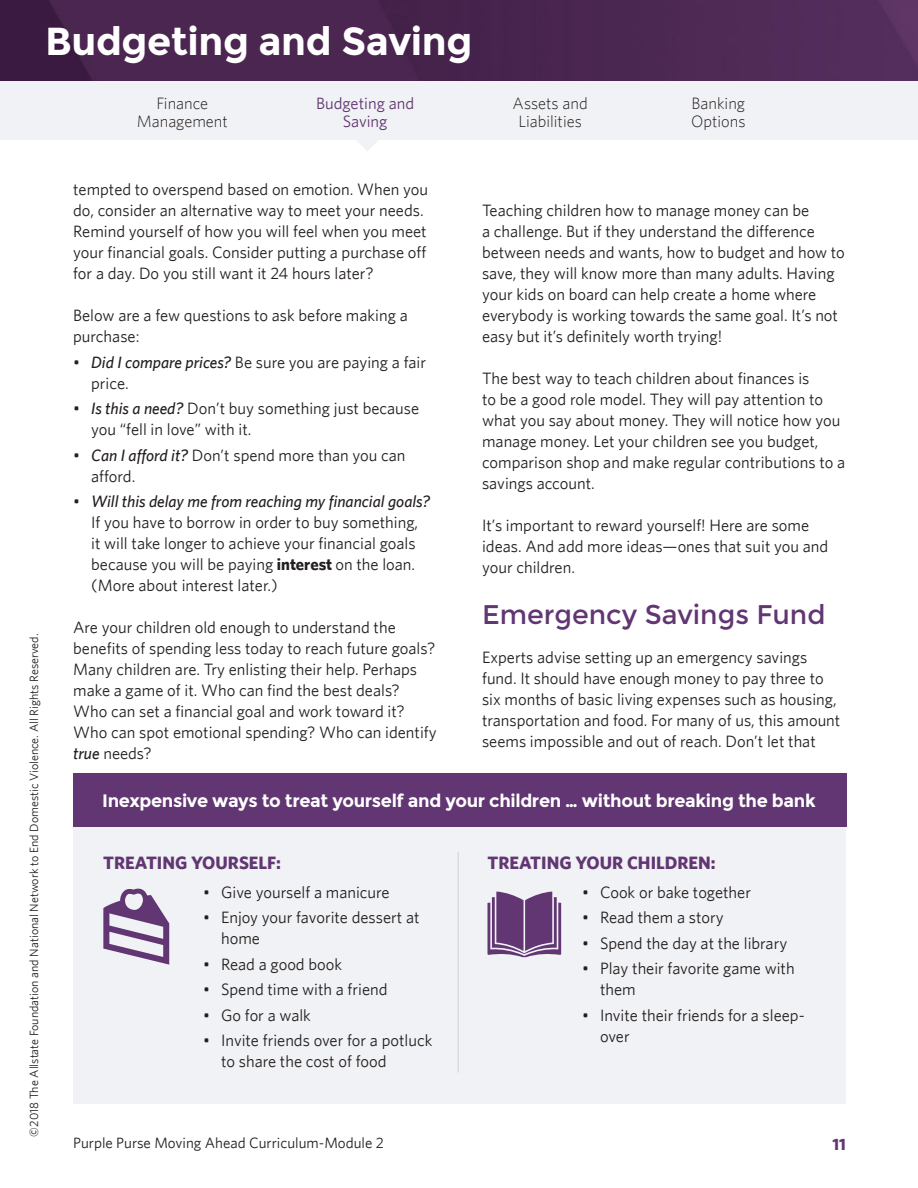
<style>
.page{position:relative;width:918px;height:1188px;background:#fff}
.page>*{position:absolute;margin:0;border:0;box-sizing:border-box;transform-origin:0 0}
.t1{font:700 39px "Montserrat";letter-spacing:-.01em;color:#fff}
.t2{font:27px "Montserrat";color:#613672}
.t3{font:700 18px "Montserrat";letter-spacing:-.02em;color:#fff}
.t4{font:700 18px "Whitney";color:#613672}
.t5{font:16.5px/21px "Whitney";color:#241f1f}
.t6{font:300 16.5px/18px "Whitney";color:#241f1f;text-align:center}
.t7{font:16.5px/18px "Whitney";color:#613672;text-align:center}
.t8{font:700 16.5px "Whitney";color:#613672}
.t9{font:15px "Whitney";color:#241f1f}
.t10{font:12px "Whitney";color:#241f1f}
.s1{font-weight:500;font-style:italic}
.s2{font-weight:700}
</style>
<div class="page">
<img style="left:0;top:0;width:918px;height:81px">
<div style="left:73px;top:826px;width:773px;height:278px;background:#f1f2f5"></div>
<hr style="left:458px;top:852px;width:1px;height:220px;background:#dddade">
<div style="left:73px;top:773px;width:773px;height:54px;background:#613672"></div>
<svg style="left:488px;top:892px;width:73px;height:65px"></svg>
<svg style="left:103px;top:889px;width:66px;height:76px"></svg>
<div style="left:0;top:81px;width:918px;height:59px;background:#f1f2f5"></div>
<svg style="left:357px;top:140px;width:21px;height:11px"></svg>
<h1 class="t1" style="left:45px;top:18px;width:429px">Budgeting and Saving</h1>
<p class="t6" style="left:137px;top:94px;width:93px">Finance<br>Management</p>
<p class="t7" style="left:316px;top:94px;width:100px">Budgeting and<br>Saving</p>
<p class="t6" style="left:513px;top:94px;width:77px">Assets and<br>Liabilities</p>
<p class="t6" style="left:691px;top:94px;width:56px;text-align:left">Banking<br>Options</p>
<p class="t10" style="left:27px;top:1137px;width:504px;rotate:-90deg">©2018 The Allstate Foundation and National Network to End Domestic Violence. All Rights Reserved.</p>
<p class="t5" style="left:73px;top:179px;width:356px">tempted to overspend based on emotion. When you do, consider an alternative way to meet your needs.<br>Remind yourself of how you will feel when you meet your financial goals. Consider putting a purchase off for a day. Do you still want it 24 hours later?</p>
<p class="t5" style="left:73px;top:305px;width:336px">Below are a few questions to ask before making a purchase:</p>
<p class="t5" style="left:91px;top:351px;width:336px;text-indent:-18px">• <span class="s1">Did I compare prices?</span> Be sure you are paying a fair price.</p>
<p class="t5" style="left:91px;top:398px;width:330px;text-indent:-18px">• <span class="s1">Is this a need?</span> Don’t buy something just because you “fell in love” with it.</p>
<p class="t5" style="left:91px;top:444px;width:316px;text-indent:-18px">• <span class="s1">Can I afford it?</span> Don’t spend more than you can afford.</p>
<p class="t5" style="left:91px;top:491px;width:340px;text-indent:-18px">• <span class="s1">Will this delay me from reaching my financial goals?<br></span>If you have to borrow in order to buy something, it will take longer to achieve your financial goals because you will be paying <span class="s2">interest</span> on the loan. (More about interest later.)</p>
<p class="t5" style="left:73px;top:617px;width:365px">Are your children old enough to understand the benefits of spending less today to reach future goals?<br>Many children are. Try enlisting their help. Perhaps make a game of it. Who can find the best deals?<br>Who can set a financial goal and work toward it?<br>Who can spot emotional spending? Who can identify <span class="s1">true</span> needs?</p>
<p class="t5" style="left:482px;top:200px;width:364px">Teaching children how to manage money can be<br>a challenge. But if they understand the difference between needs and wants, how to budget and how to save, they will know more than many adults. Having your kids on board can help create a home where everybody is working towards the same goal. It’s not easy but it’s definitely worth trying!</p>
<p class="t5" style="left:482px;top:368px;width:365px">The best way to teach children about finances is<br>to be a good role model. They will pay attention to what you say about money. They will notice how you manage money. Let your children see you budget, comparison shop and make regular contributions to a savings account.</p>
<p class="t5" style="left:482px;top:515px;width:348px">It’s important to reward yourself! Here are some ideas. And add more ideas—ones that suit you and your children.</p>
<h2 class="t2" style="left:482px;top:599px;width:345px">Emergency Savings Fund</h2>
<p class="t5" style="left:482px;top:647px;width:360px">Experts advise setting up an emergency savings fund. It should have enough money to pay three to six months of basic living expenses such as housing, transportation and food. For many of us, this amount seems impossible and out of reach. Don’t let that</p>
<p class="t3" style="left:102px;top:790px;width:715px">Inexpensive ways to treat yourself and your children … without breaking the bank</p>
<p class="t4" style="left:103px;top:852px;width:179px">TREATING YOURSELF:</p>
<p class="t4" style="left:488px;top:852px;width:230px">TREATING YOUR CHILDREN:</p>
<p class="t5" style="left:582px;top:881px;width:171px">• Cook or bake together</p>
<p class="t5" style="left:582px;top:907px;width:143px">• Read them a story</p>
<p class="t5" style="left:582px;top:932px;width:207px">• Spend the day at the library</p>
<p class="t5" style="left:600px;top:958px;width:196px;text-indent:-18px">• Play their favorite game with them</p>
<p class="t5" style="left:600px;top:1004px;width:206px;text-indent:-18px">• Invite their friends for a sleep&shy;over</p>
<p class="t5" style="left:203px;top:881px;width:188px">• Give yourself a manicure</p>
<p class="t5" style="left:221px;top:907px;width:200px;text-indent:-18px">• Enjoy your favorite dessert at home</p>
<p class="t5" style="left:203px;top:953px;width:141px">• Read a good book</p>
<p class="t5" style="left:203px;top:979px;width:186px">• Spend time with a friend</p>
<p class="t5" style="left:203px;top:1004px;width:109px">• Go for a walk</p>
<p class="t5" style="left:221px;top:1030px;width:213px;text-indent:-18px">• Invite friends over for a potluck to share the cost of food</p>
<p class="t9" style="left:73px;top:1134px;width:312px">Purple Purse Moving Ahead Curriculum-Module 2</p>
<p class="t8" style="left:833px;top:1134px;width:15px">11</p>
</div>
